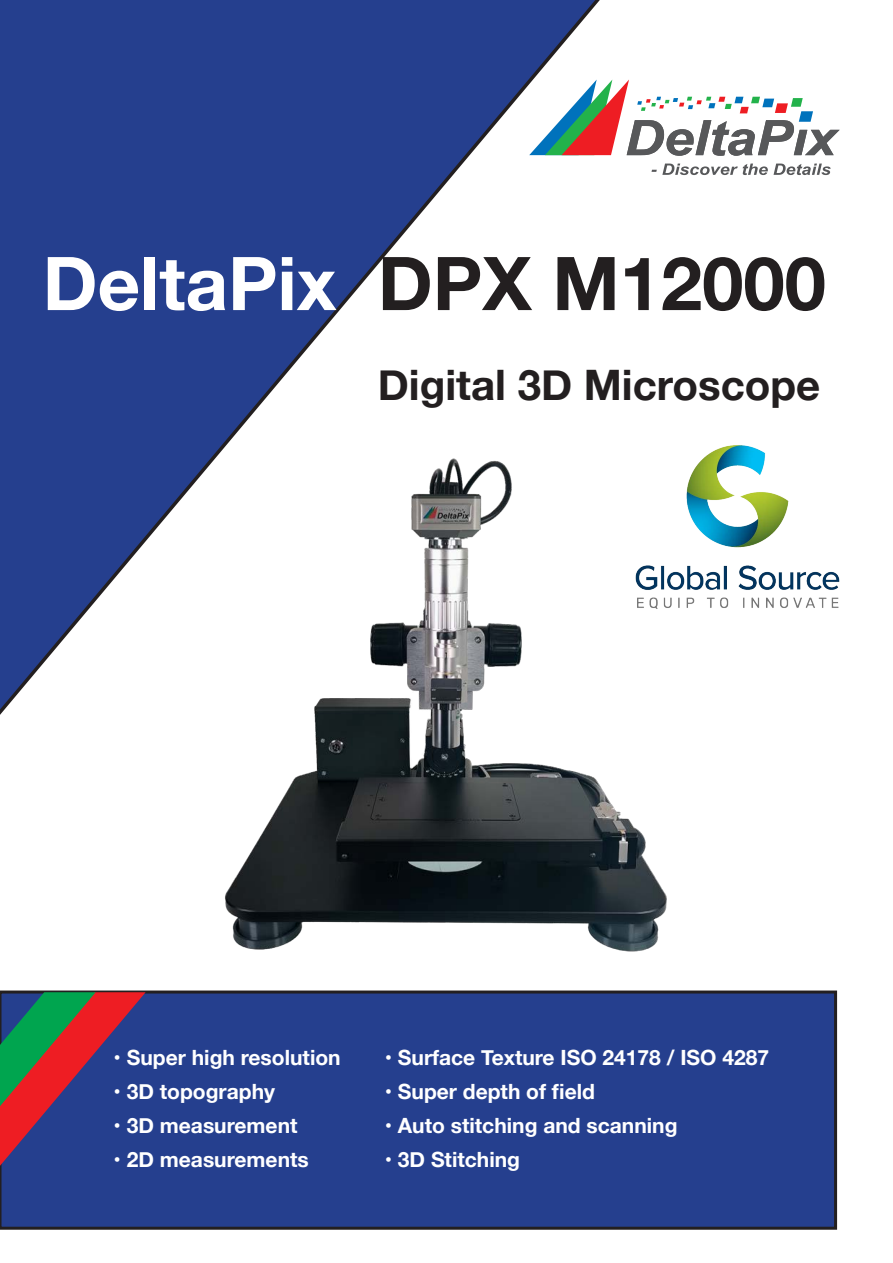
<style>
.page{position:relative;width:893px;height:1263px;background:#fff}
.page>*{position:absolute;margin:0;border:0;box-sizing:border-box;transform-origin:0 0}
.Titel{font:700 74.25px "Helvetica Neue";color:#231f20}
.Titel-2{font:700 42px "Helvetica Neue";color:#231f20}
.Titel_Sl{font:700 21px "Helvetica Neue";color:#fff}
.s1{color:#fff}
</style>
<div class="page">
<svg style="left:0;top:0;width:613px;height:715px"></svg>
<svg style="left:651px;top:164px;width:180px;height:11px"></svg>
<svg style="left:529px;top:80px;width:311px;height:76px"></svg>
<img style="left:192px;top:438px;width:475px;height:514px">
<div style="left:0;top:990px;width:837px;height:240px;background:#253f8e"></div>
<svg style="left:0;top:992px;width:146px;height:174px;background:#574664"></svg>
<img style="left:584px;top:395px;width:256px;height:263px">
<p class="Titel" style="left:43px;top:225px;width:785px"><span class="s1">DeltaPix</span> DPX M12000</p>
<p class="Titel-2" style="left:378px;top:352px;width:444px">Digital 3D Microscope</p>
<p class="Titel_Sl" style="left:114px;top:1041px;width:229px">• Super high resolution</p>
<p class="Titel_Sl" style="left:114px;top:1075px;width:163px">• 3D topography</p>
<p class="Titel_Sl" style="left:114px;top:1109px;width:185px">• 3D measurement</p>
<p class="Titel_Sl" style="left:114px;top:1143px;width:197px">• 2D measurements</p>
<p class="Titel_Sl" style="left:385px;top:1041px;width:386px">• Surface Texture ISO 24178 / ISO 4287</p>
<p class="Titel_Sl" style="left:385px;top:1075px;width:212px">• Super depth of field</p>
<p class="Titel_Sl" style="left:385px;top:1109px;width:294px">• Auto stitching and scanning</p>
<p class="Titel_Sl" style="left:385px;top:1143px;width:137px">• 3D Stitching</p>
</div>
